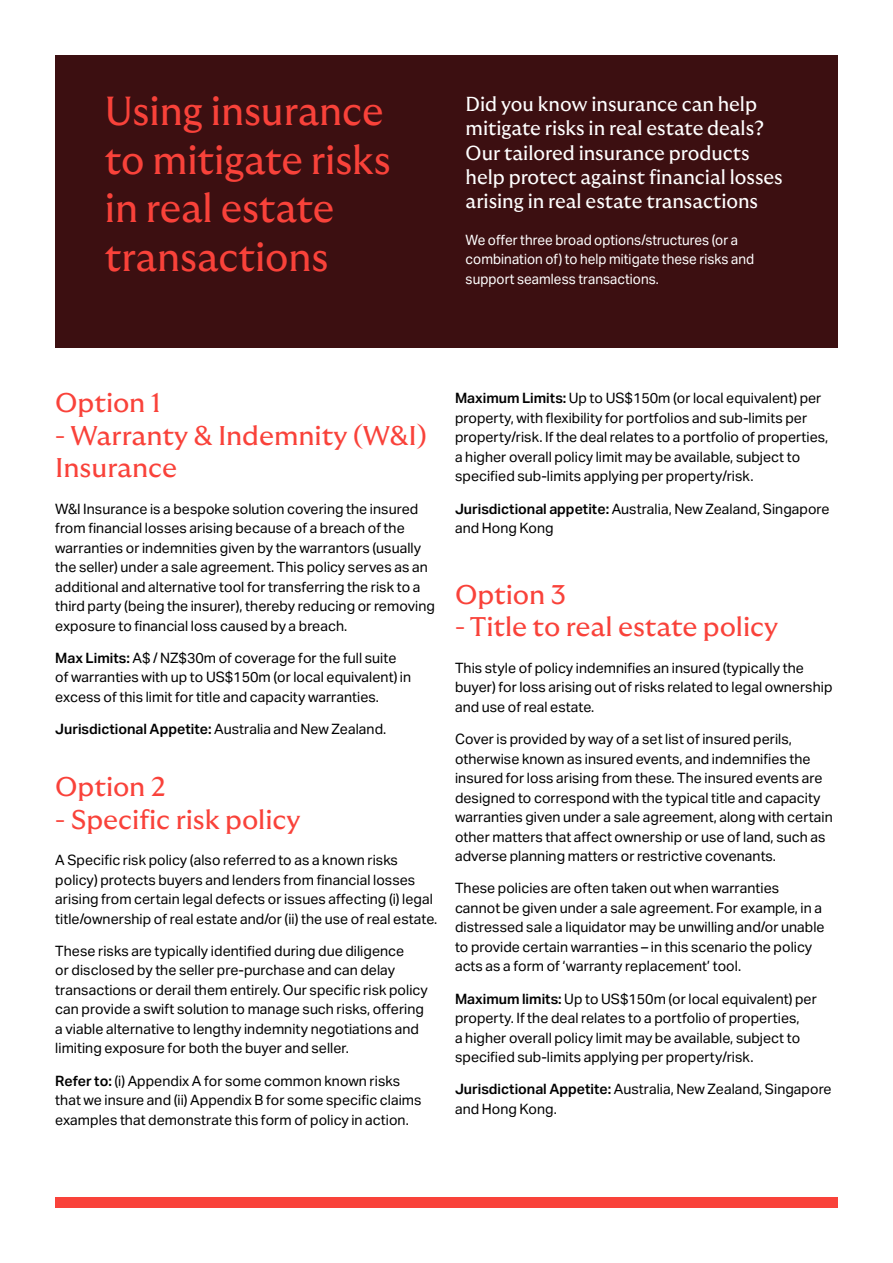
<style>
.page{position:relative;width:893px;height:1263px;background:#fff}
.page>*{position:absolute;margin:0;border:0;box-sizing:border-box;transform-origin:0 0}
.t1{font:40.5px/48.6px "GT Ultra Median";color:#f9423a;scale:.95 1}
.t2{font:27px/32.4px "GT Ultra Median";color:#f9423a}
.t3{font:20.25px/24.3px "GT Ultra Median";color:#fff;scale:.95 1}
.t4{font:14.25px/19.5px "Aktiv Grotesk";color:#000}
.t5{font:14.25px/19.5px "Aktiv Grotesk";color:#fff;scale:.95 1}
.t6{font:600 14.25px "Aktiv Grotesk";color:#000}
.s1{font-weight:600}
.s2{font-weight:400}
</style>
<div class="page">
<div style="left:55px;top:1197px;width:783px;height:11px;background:#f9423a"></div>
<div style="left:55px;top:55px;width:783px;height:293px;background:#3c0f11"></div>
<h1 class="t1" style="left:105px;top:87px;width:302px">Using insurance to mitigate risks in real estate transactions</h1>
<h3 class="t3" style="left:466px;top:92px;width:335px">Did you know insurance can help mitigate risks in real estate deals?<br>Our tailored insurance products help protect against financial losses arising in real estate transactions</h3>
<p class="t5" style="left:466px;top:230px;width:305px">We offer three broad options/structures (or a combination of) to help mitigate these risks and support seamless transactions.</p>
<h2 class="t2" style="left:55px;top:387px;width:107px">Option 1</h2>
<h2 class="t2" style="left:55px;top:419px;width:373px">- Warranty &amp; Indemnity (W&amp;I)<br>Insurance</h2>
<p class="t4" style="left:55px;top:499px;width:381px">W&amp;I Insurance is a bespoke solution covering the insured from financial losses arising because of a breach of the warranties or indemnities given by the warrantors (usually the seller) under a sale agreement. This policy serves as an additional and alternative tool for transferring the risk to a third party (being the insurer), thereby reducing or removing exposure to financial loss caused by a breach.</p>
<p class="t4" style="left:55px;top:648px;width:358px"><span class="s1">Max Limits:</span> A$ / NZ$30m of coverage for the full suite of warranties with up to US$150m (or local equivalent) in excess of this limit for title and capacity warranties.</p>
<p class="t6" style="left:55px;top:721px;width:333px">Jurisdictional Appetite: <span class="s2">Australia and New Zealand.</span></p>
<h2 class="t2" style="left:55px;top:771px;width:112px">Option 2</h2>
<h2 class="t2" style="left:55px;top:803px;width:247px">- Specific risk policy</h2>
<p class="t4" style="left:55px;top:850px;width:384px">A Specific risk policy (also referred to as a known risks policy) protects buyers and lenders from financial losses arising from certain legal defects or issues affecting (i) legal title/ownership of real estate and/or (ii) the use of real estate.</p>
<p class="t4" style="left:55px;top:941px;width:374px">These risks are typically identified during due diligence<br>or disclosed by the seller pre-purchase and can delay transactions or derail them entirely. Our specific risk policy can provide a swift solution to manage such risks, offering a viable alternative to lengthy indemnity negotiations and limiting exposure for both the buyer and seller.</p>
<p class="t4" style="left:55px;top:1071px;width:368px"><span class="s1">Refer to:</span> (i) Appendix A for some common known risks that we insure and (ii) Appendix B for some specific claims examples that demonstrate this form of policy in action.</p>
<p class="t4" style="left:455px;top:389px;width:375px"><span class="s1">Maximum Limits:</span> Up to US$150m (or local equivalent) per property, with flexibility for portfolios and sub-limits per property/risk. If the deal relates to a portfolio of properties, a higher overall policy limit may be available, subject to specified sub-limits applying per property/risk.</p>
<p class="t4" style="left:455px;top:499px;width:376px"><span class="s1">Jurisdictional appetite:</span> Australia, New Zealand, Singapore and Hong Kong</p>
<h2 class="t2" style="left:455px;top:579px;width:113px">Option 3</h2>
<h2 class="t2" style="left:455px;top:611px;width:325px">- Title to real estate policy</h2>
<p class="t4" style="left:455px;top:658px;width:379px">This style of policy indemnifies an insured (typically the buyer) for loss arising out of risks related to legal ownership and use of real estate.</p>
<p class="t4" style="left:455px;top:729px;width:379px">Cover is provided by way of a set list of insured perils, otherwise known as insured events, and indemnifies the insured for loss arising from these. The insured events are designed to correspond with the typical title and capacity warranties given under a sale agreement, along with certain other matters that affect ownership or use of land, such as adverse planning matters or restrictive covenants.</p>
<p class="t4" style="left:455px;top:879px;width:371px">These policies are often taken out when warranties cannot be given under a sale agreement. For example, in a distressed sale a liquidator may be unwilling and/or unable to provide certain warranties – in this scenario the policy acts as a form of ‘warranty replacement’ tool.</p>
<p class="t4" style="left:455px;top:989px;width:363px"><span class="s1">Maximum limits:</span> Up to US$150m (or local equivalent) per property. If the deal relates to a portfolio of properties,<br>a higher overall policy limit may be available, subject to specified sub-limits applying per property/risk.</p>
<p class="t4" style="left:455px;top:1080px;width:378px"><span class="s1">Jurisdictional Appetite:</span> Australia, New Zealand, Singapore and Hong Kong.</p>
</div>
